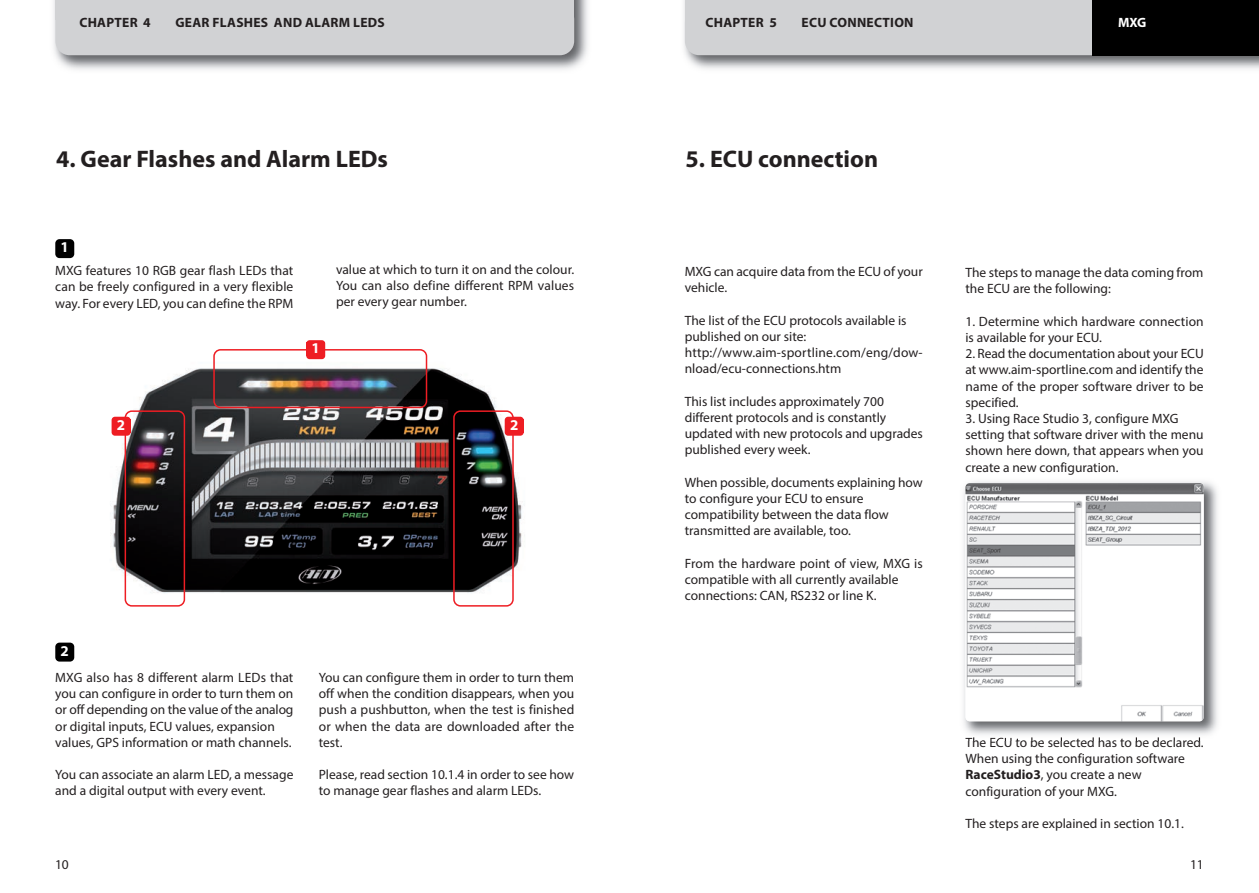
<style>
.page{position:relative;width:1259px;height:893px;background:#fff}
.page>*{position:absolute;margin:0;border:0;box-sizing:border-box;transform-origin:0 0}
.t1{font:700 24px "Myriad Pro";color:#231f20}
.t2{font:700 15px "Myriad Pro";color:#fff}
.t3{font:13.5px/16.2px "Myriad Pro";color:#231f20}
.t4{font:700 13.5px "Myriad Pro";letter-spacing:.02em;color:#231f20}
.t5{font:700 13.5px "Myriad Pro";color:#fff}
.s1{font-weight:700}
</style>
<div class="page">
<img style="left:53px;top:0;width:535px;height:70px">
<div style="left:55px;top:0;width:519px;height:20px;background:#d1d2d4"></div>
<div style="left:55px;top:5px;width:519px;height:50px;background:#d1d2d4;border-radius:14px"></div>
<img style="left:684px;top:0;width:575px;height:69px">
<div style="left:685px;top:0;width:574px;height:23px;background:#d1d2d4"></div>
<div style="left:685px;top:23px;width:407px;height:32px;background:#d1d2d4"></div>
<div style="left:1092px;top:0;width:167px;height:55px;background:#000"></div>
<img style="left:963px;top:481px;width:255px;height:259px">
<img style="left:965px;top:737px;width:112px;height:3px">
<img style="left:965px;top:483px;width:238px;height:238px">
<img style="left:110px;top:340px;width:414px;height:262px">
<svg style="left:125px;top:410px;width:60px;height:197px;background:#483537"></svg>
<svg style="left:453px;top:410px;width:61px;height:197px;background:#3e3739"></svg>
<svg style="left:213px;top:349px;width:214px;height:59px"></svg>
<div style="left:112px;top:417px;width:19px;height:19px;background:#ee1d23;border-radius:3px"></div>
<div style="left:505px;top:417px;width:19px;height:19px;background:#ee1d23;border-radius:3px"></div>
<div style="left:306px;top:340px;width:19px;height:19px;background:#ee1d23;border-radius:3px"></div>
<div style="left:55px;top:239px;width:19px;height:19px;background:#000;border-radius:4px"></div>
<div style="left:55px;top:643px;width:19px;height:19px;background:#000;border-radius:4px"></div>
<p class="t4" style="left:79px;top:18px;width:73px">CHAPTER 4</p>
<p class="t4" style="left:175px;top:18px;width:211px">GEAR FLASHES AND ALARM LEDS</p>
<p class="t4" style="left:705px;top:18px;width:73px">CHAPTER 5</p>
<p class="t4" style="left:801px;top:18px;width:114px">ECU CONNECTION</p>
<p class="t5" style="left:1118px;top:18px;width:30px">MXG</p>
<h1 class="t1" style="left:56px;top:150px;width:333px">4. Gear Flashes and Alarm LEDs</h1>
<p class="t2" style="left:61px;top:242px;width:10px">1</p>
<p class="t3" style="left:55px;top:264px;width:240px;text-align:justify">MXG features 10 RGB gear flash LEDs that can be freely configured in a very flexible way. For every LED, you can define the RPM</p>
<p class="t2" style="left:312px;top:343px;width:10px">1</p>
<p class="t3" style="left:336px;top:262px;width:240px;text-align:justify">value at which to turn it on and the colour.<br>You can also define different RPM values per every gear number.</p>
<p class="t2" style="left:117px;top:419px;width:10px">2</p>
<p class="t2" style="left:510px;top:419px;width:10px">2</p>
<p class="t2" style="left:61px;top:645px;width:10px">2</p>
<p class="t3" style="left:55px;top:670px;width:240px">MXG also has 8 different alarm LEDs that you can configure in order to turn them on or off depending on the value of the analog or digital inputs, ECU values, expansion values, GPS information or math channels.</p>
<p class="t3" style="left:55px;top:768px;width:240px">You can associate an alarm LED, a message and a digital output with every event.</p>
<p class="t3" style="left:319px;top:670px;width:257px;text-align:justify">You can configure them in order to turn them off when the condition disappears, when you push a pushbutton, when the test is finished or when the data are downloaded after the test.</p>
<p class="t3" style="left:319px;top:768px;width:257px">Please, read section 10.1.4 in order to see how to manage gear flashes and alarm LEDs.</p>
<h1 class="t1" style="left:685px;top:150px;width:194px">5. ECU connection</h1>
<p class="t3" style="left:685px;top:265px;width:239px">MXG can acquire data from the ECU of your vehicle.</p>
<p class="t3" style="left:685px;top:313px;width:239px">The list of the ECU protocols available is published on our site: http://www.aim-sportline.com/eng/dow&shy;nload/ecu-connections.htm</p>
<p class="t3" style="left:685px;top:394px;width:240px">This list includes approximately 700 different protocols and is constantly updated with new protocols and upgrades published every week.</p>
<p class="t3" style="left:685px;top:475px;width:239px">When possible, documents explaining how to configure your ECU to ensure compatibility between the data flow transmitted are available, too.</p>
<p class="t3" style="left:685px;top:556px;width:240px">From the hardware point of view, MXG is compatible with all currently available connections: CAN, RS232 or line K.</p>
<p class="t3" style="left:965px;top:266px;width:239px">The steps to manage the data coming from the ECU are the following:</p>
<p class="t3" style="left:965px;top:314px;width:240px">1. Determine which hardware connection is available for your ECU.</p>
<p class="t3" style="left:965px;top:347px;width:240px;text-align:justify">2. Read the documentation about your ECU at www.aim-sportline.com and identify the name of the proper software driver to be specified.</p>
<p class="t3" style="left:965px;top:411px;width:240px">3. Using Race Studio 3, configure MXG setting that software driver with the menu shown here down, that appears when you create a new configuration.</p>
<p class="t3" style="left:965px;top:735px;width:240px">The ECU to be selected has to be declared.<br>When using the configuration software <span class="s1">RaceStudio3</span>, you create a new configuration of your MXG.</p>
<p class="t3" style="left:965px;top:816px;width:220px">The steps are explained in section 10.1.</p>
<p class="t3" style="left:55px;top:857px;width:15px">10</p>
<p class="t3" style="left:1190px;top:857px;width:15px">11</p>
</div>
